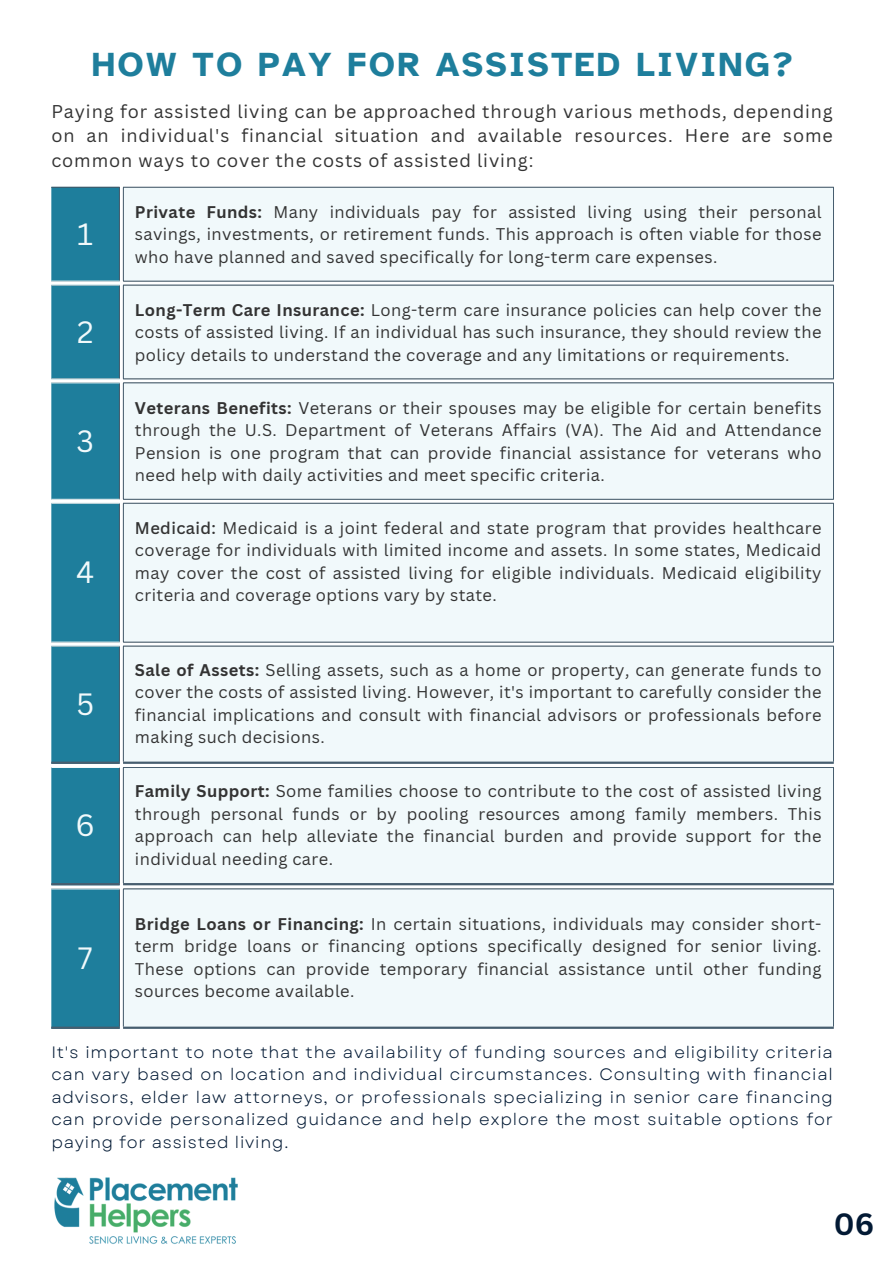
<style>
.page{position:relative;width:893px;height:1264px;background:#fff}
.page>*{position:absolute;margin:0;border:0;box-sizing:border-box;transform-origin:0 0}
.t1{font:700 34.5px "Atkinson Hyperlegible";letter-spacing:.07em;color:#1e7e9c}
.t2{font:30px "Canva Sans";color:#f1f9fb}
.t3{font:700 30px "Canva Sans";color:#021934}
.t4{font:18px/24.8px "Canva Sans";letter-spacing:.05em;color:#333;text-align:justify}
.t5{font:16.5px/22.5px "Canva Sans";letter-spacing:.025em;color:#333;text-align:justify}
.t6{font:16.5px/22.5px "Garet";letter-spacing:.05em;color:#021934;text-align:justify}
.s1{font-weight:700}
.s2{font-weight:500}
</style>
<div class="page">
<div style="left:51px;top:188px;width:69px;height:838px;background:#1e7e9c"></div>
<div style="left:123px;top:188px;width:710px;height:838px;background:#f1f9fb"></div>
<hr style="left:119px;top:187px;width:1px;height:94px;background:#475e6f">
<hr style="left:51px;top:187px;width:69px;height:1px;background:#475e6f">
<hr style="left:123px;top:187px;width:1px;height:94px;background:#475e6f">
<hr style="left:833px;top:187px;width:1px;height:94px;background:#475e6f">
<hr style="left:123px;top:187px;width:710px;height:1px;background:#475e6f">
<hr style="left:123px;top:281px;width:710px;height:1px;background:#475e6f">
<hr style="left:119px;top:285px;width:1px;height:93px;background:#475e6f">
<hr style="left:123px;top:285px;width:1px;height:93px;background:#475e6f">
<hr style="left:833px;top:285px;width:1px;height:93px;background:#475e6f">
<hr style="left:123px;top:285px;width:710px;height:1px;background:#475e6f">
<hr style="left:123px;top:378px;width:710px;height:1px;background:#475e6f">
<hr style="left:119px;top:383px;width:1px;height:116px;background:#475e6f">
<hr style="left:123px;top:383px;width:1px;height:116px;background:#475e6f">
<hr style="left:833px;top:383px;width:1px;height:116px;background:#475e6f">
<hr style="left:123px;top:382px;width:710px;height:1px;background:#475e6f">
<hr style="left:123px;top:499px;width:710px;height:1px;background:#475e6f">
<hr style="left:119px;top:503px;width:1px;height:139px;background:#475e6f">
<hr style="left:123px;top:503px;width:1px;height:139px;background:#475e6f">
<hr style="left:833px;top:503px;width:1px;height:139px;background:#475e6f">
<hr style="left:123px;top:503px;width:710px;height:1px;background:#475e6f">
<hr style="left:123px;top:642px;width:710px;height:1px;background:#475e6f">
<hr style="left:119px;top:646px;width:1px;height:115px;background:#475e6f">
<hr style="left:123px;top:646px;width:1px;height:115px;background:#475e6f">
<hr style="left:833px;top:646px;width:1px;height:115px;background:#475e6f">
<hr style="left:123px;top:645px;width:710px;height:1px;background:#475e6f">
<hr style="left:119px;top:767px;width:1px;height:116px;background:#475e6f">
<hr style="left:123px;top:767px;width:1px;height:116px;background:#475e6f">
<hr style="left:833px;top:767px;width:1px;height:116px;background:#475e6f">
<hr style="left:123px;top:767px;width:710px;height:1px;background:#475e6f">
<hr style="left:119px;top:889px;width:1px;height:137px;background:#475e6f">
<hr style="left:123px;top:889px;width:1px;height:137px;background:#475e6f">
<hr style="left:833px;top:889px;width:1px;height:137px;background:#475e6f">
<hr style="left:123px;top:888px;width:710px;height:1px;background:#475e6f">
<hr style="left:51px;top:281px;width:69px;height:1px;background:#f1f9fb">
<hr style="left:51px;top:285px;width:69px;height:1px;background:#f1f9fb">
<hr style="left:51px;top:378px;width:69px;height:1px;background:#f1f9fb">
<hr style="left:51px;top:382px;width:69px;height:1px;background:#f1f9fb">
<hr style="left:51px;top:499px;width:69px;height:1px;background:#f1f9fb">
<hr style="left:51px;top:503px;width:69px;height:1px;background:#f1f9fb">
<hr style="left:51px;top:642px;width:69px;height:1px;background:#f1f9fb">
<hr style="left:51px;top:645px;width:69px;height:1px;background:#f1f9fb">
<hr style="left:51px;top:767px;width:69px;height:1px;background:#f1f9fb">
<hr style="left:51px;top:888px;width:69px;height:1px;background:#f1f9fb">
<hr style="left:51px;top:761px;width:69px;height:2px;background:#475e6f">
<hr style="left:123px;top:761px;width:710px;height:2px;background:#475e6f">
<hr style="left:51px;top:883px;width:69px;height:2px;background:#475e6f">
<hr style="left:123px;top:883px;width:710px;height:2px;background:#475e6f">
<hr style="left:51px;top:1026px;width:69px;height:2px;background:#475e6f">
<hr style="left:123px;top:1026px;width:710px;height:2px;background:#475e6f">
<img style="left:54px;top:1177px;width:184px;height:67px">
<p class="t1" style="left:92px;top:43px;width:702px">HOW TO PAY FOR ASSISTED LIVING?</p>
<p class="t4" style="left:51px;top:98px;width:783px">Paying for assisted living can be approached through various methods, depending on an individual's financial situation and available resources. Here are some common ways to cover the costs of assisted living:</p>
<p class="t2" style="left:77px;top:213px;width:17px">1</p>
<p class="t2" style="left:77px;top:310px;width:18px">2</p>
<p class="t2" style="left:76px;top:420px;width:19px">3</p>
<p class="t2" style="left:76px;top:551px;width:20px">4</p>
<p class="t2" style="left:76px;top:683px;width:19px">5</p>
<p class="t2" style="left:76px;top:804px;width:21px">6</p>
<p class="t2" style="left:78px;top:937px;width:16px">7</p>
<p class="t5" style="left:135px;top:200px;width:688px"><span class="s1">Private Funds:</span> Many individuals pay for assisted living using their personal savings, investments, or retirement funds. This approach is often viable for those who have planned and saved specifically for long-term care expenses.</p>
<p class="t5" style="left:135px;top:298px;width:688px"><span class="s1">Long-Term Care Insurance:</span> Long-term care insurance policies can help cover the costs of assisted living. If an individual has such insurance, they should review the policy details to understand the coverage and any limitations or requirements.</p>
<p class="t5" style="left:135px;top:396px;width:688px"><span class="s1">Veterans Benefits:</span> Veterans or their spouses may be eligible for certain benefits through the U.S. Department of Veterans Affairs (VA). The Aid and Attendance Pension is one program that can provide financial assistance for veterans who need help with daily activities and meet specific criteria.</p>
<p class="t5" style="left:135px;top:516px;width:688px"><span class="s2">Medicaid:</span> Medicaid is a joint federal and state program that provides healthcare coverage for individuals with limited income and assets. In some states, Medicaid may cover the cost of assisted living for eligible individuals. Medicaid eligibility criteria and coverage options vary by state.</p>
<p class="t5" style="left:135px;top:658px;width:688px"><span class="s1">Sale of Assets:</span> Selling assets, such as a home or property, can generate funds to cover the costs of assisted living. However, it's important to carefully consider the financial implications and consult with financial advisors or professionals before making such decisions.</p>
<p class="t5" style="left:135px;top:779px;width:688px"><span class="s1">Family Support:</span> Some families choose to contribute to the cost of assisted living through personal funds or by pooling resources among family members. This approach can help alleviate the financial burden and provide support for the individual needing care.</p>
<p class="t5" style="left:135px;top:912px;width:688px"><span class="s1">Bridge Loans or Financing:</span> In certain situations, individuals may consider short&shy;term bridge loans or financing options specifically designed for senior living.<br>These options can provide temporary financial assistance until other funding sources become available.</p>
<p class="t6" style="left:51px;top:1040px;width:783px">It's important to note that the availability of funding sources and eligibility criteria can vary based on location and individual circumstances. Consulting with financial advisors, elder law attorneys, or professionals specializing in senior care financing can provide personalized guidance and help explore the most suitable options for paying for assisted living.</p>
<p class="t3" style="left:833px;top:1203px;width:42px">06</p>
</div>
